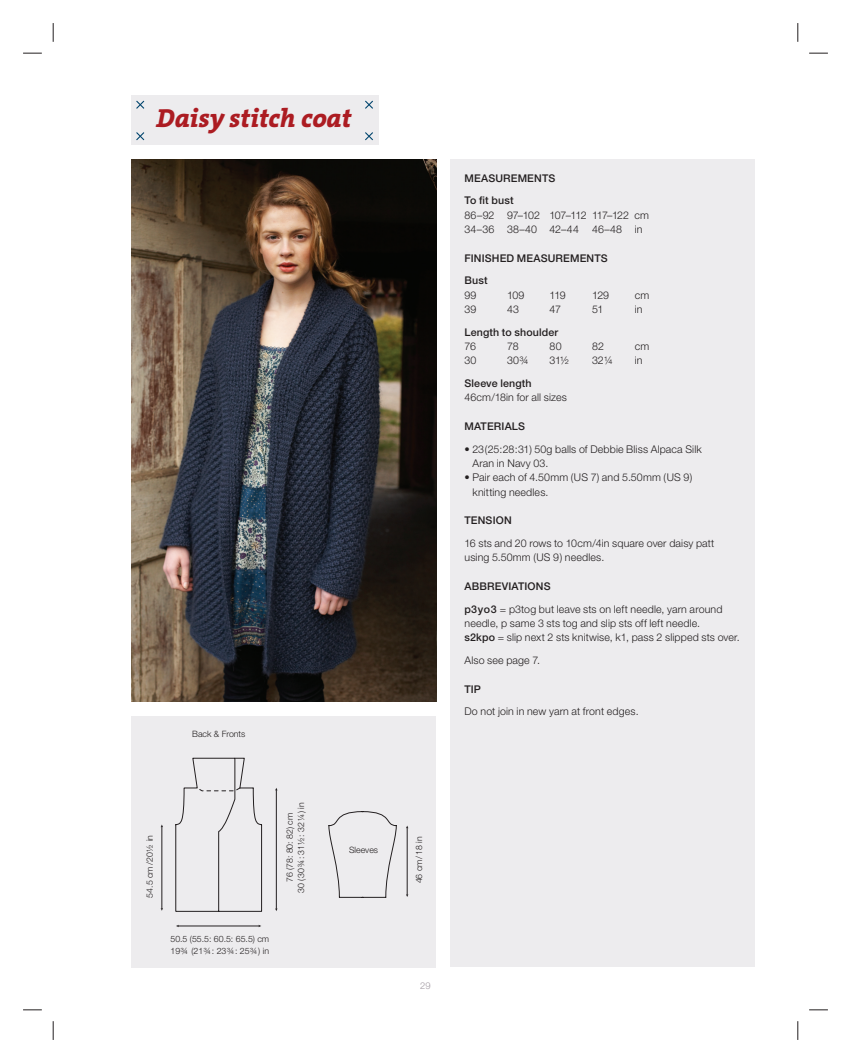
<style>
.page{position:relative;width:851px;height:1063px;background:#fff}
.page>*{position:absolute;margin:0;border:0;box-sizing:border-box;transform-origin:0 0}
.t1{font:italic 800 26.25px "The Serif B8";letter-spacing:-.01em;color:#ac1c22}
.t2{font:300 10.62px/14.4px "Helvetica Neue";letter-spacing:.01em;color:#231f20}
.t3{font:500 10.62px/22.5px "Helvetica Neue";letter-spacing:.015em;color:#231f20}
.t4{font:300 9.38px "Helvetica Neue";color:#a39ba3}
.t5{font:300 8.75px/11.2px "Helvetica Neue";color:#231f20}
.s1{font-weight:300}
.s2{font-weight:500}
</style>
<div class="page">
<div style="left:450px;top:159px;width:305px;height:808px;background:#edecee"></div>
<img style="left:131px;top:159px;width:305px;height:543px">
<div style="left:131px;top:716px;width:305px;height:251px;background:#edecee"></div>
<svg style="left:175px;top:758px;width:87px;height:154px"></svg>
<hr style="left:178px;top:926px;width:81px;height:1px;background:#231f20">
<hr style="left:161px;top:826px;width:1px;height:83px;background:#231f20">
<hr style="left:276px;top:790px;width:1px;height:119px;background:#231f20">
<svg style="left:328px;top:811px;width:69px;height:87px"></svg>
<hr style="left:407px;top:827px;width:1px;height:68px;background:#231f20">
<div style="left:131px;top:96px;width:247px;height:49px;background:#edecee"></div>
<svg style="left:136px;top:101px;width:8px;height:8px"></svg>
<svg style="left:136px;top:132px;width:8px;height:8px"></svg>
<svg style="left:365px;top:101px;width:8px;height:8px"></svg>
<svg style="left:365px;top:132px;width:8px;height:8px"></svg>
<svg style="left:23px;top:52px;width:19px;height:2px"></svg>
<svg style="left:809px;top:52px;width:18px;height:2px"></svg>
<svg style="left:23px;top:1009px;width:19px;height:2px"></svg>
<svg style="left:809px;top:1009px;width:18px;height:2px"></svg>
<svg style="left:52px;top:23px;width:2px;height:19px"></svg>
<svg style="left:52px;top:1021px;width:2px;height:19px"></svg>
<svg style="left:797px;top:23px;width:1px;height:19px"></svg>
<svg style="left:797px;top:1021px;width:1px;height:19px"></svg>
<p class="t1" style="left:156px;top:108px;width:197px">Daisy stitch coat</p>
<p class="t5" style="left:192px;top:729px;width:55px">Back &amp; Fronts</p>
<p class="t5" style="left:145px;top:898px;width:64px;rotate:-90deg">54.5 cm/20½ in</p>
<p class="t5" style="left:170px;top:934px;width:100px">50.5 (55.5: 60.5: 65.5) cm<br>19¾ (21¾: 23¾: 25¾) in</p>
<p class="t5" style="left:285px;top:893px;width:92px;text-align:center;rotate:-90deg">76 (78: 80: 82) cm<br>30 (30¾: 31½: 32¼) in</p>
<p class="t5" style="left:349px;top:846px;width:31px">Sleeves</p>
<p class="t5" style="left:414px;top:883px;width:49px;rotate:-90deg">46 cm/18 in</p>
<p class="t4" style="left:420px;top:982px;width:12px">29</p>
<p class="t3" style="left:464px;top:168px;width:92px">MEASUREMENTS<br>To fit bust</p>
<p class="t2" style="left:464px;top:209px;width:186px">86–92 97–102 107–112 117–122 cm<br>34–36 38–40 42–44 46–48 in</p>
<p class="t3" style="left:464px;top:248px;width:145px">FINISHED MEASUREMENTS<br>Bust</p>
<p class="t2" style="left:464px;top:289px;width:13px">99</p>
<p class="t2" style="left:507px;top:289px;width:19px">109</p>
<p class="t2" style="left:549px;top:289px;width:18px">119</p>
<p class="t2" style="left:592px;top:289px;width:19px">129</p>
<p class="t2" style="left:634px;top:289px;width:16px">cm</p>
<p class="t2" style="left:464px;top:303px;width:13px">39</p>
<p class="t2" style="left:507px;top:303px;width:13px">43</p>
<p class="t2" style="left:549px;top:303px;width:13px">47</p>
<p class="t2" style="left:592px;top:303px;width:13px">51</p>
<p class="t2" style="left:634px;top:303px;width:9px">in</p>
<p class="t3" style="left:464px;top:326px;width:95px;line-height:14.4px">Length to shoulder<br><span class="s1">76</span></p>
<p class="t2" style="left:507px;top:340px;width:13px">78</p>
<p class="t2" style="left:549px;top:340px;width:13px">80</p>
<p class="t2" style="left:592px;top:340px;width:13px">82</p>
<p class="t2" style="left:634px;top:340px;width:16px">cm</p>
<p class="t2" style="left:464px;top:354px;width:13px">30</p>
<p class="t2" style="left:507px;top:354px;width:23px">30¾</p>
<p class="t2" style="left:549px;top:354px;width:21px">31½</p>
<p class="t2" style="left:592px;top:354px;width:23px">32¼</p>
<p class="t2" style="left:634px;top:354px;width:9px">in</p>
<p class="t2" style="left:464px;top:377px;width:104px"><span class="s2">Sleeve length<br></span>46cm/18in for all sizes</p>
<p class="t3" style="left:464px;top:416px;width:62px">MATERIALS</p>
<p class="t2" style="left:472px;top:443px;width:231px;text-indent:-8px">• 23(25:28:31) 50g balls of Debbie Bliss Alpaca Silk<br>Aran in Navy 03.</p>
<p class="t2" style="left:472px;top:471px;width:221px;text-indent:-8px">• Pair each of 4.50mm (US 7) and 5.50mm (US 9) knitting needles.</p>
<p class="t2" style="left:464px;top:510px;width:251px;line-height:22.5px"><span class="s2">TENSION<br></span>16 sts and 20 rows to 10cm/4in square over daisy patt</p>
<p class="t2" style="left:464px;top:551px;width:141px">using 5.50mm (US 9) needles.</p>
<p class="t2" style="left:464px;top:576px;width:259px;line-height:22.5px"><span class="s2">ABBREVIATIONS<br>p3yo3</span> = p3tog but leave sts on left needle, yarn around</p>
<p class="t2" style="left:464px;top:617px;width:277px">needle, p same 3 sts tog and slip sts off left needle.<br><span class="s2">s2kpo</span> = slip next 2 sts knitwise, k1, pass 2 slipped sts over.</p>
<p class="t2" style="left:464px;top:654px;width:77px">Also see page 7.</p>
<p class="t2" style="left:464px;top:679px;width:176px;line-height:22.5px"><span class="s2">TIP<br></span>Do not join in new yarn at front edges.</p>
</div>
